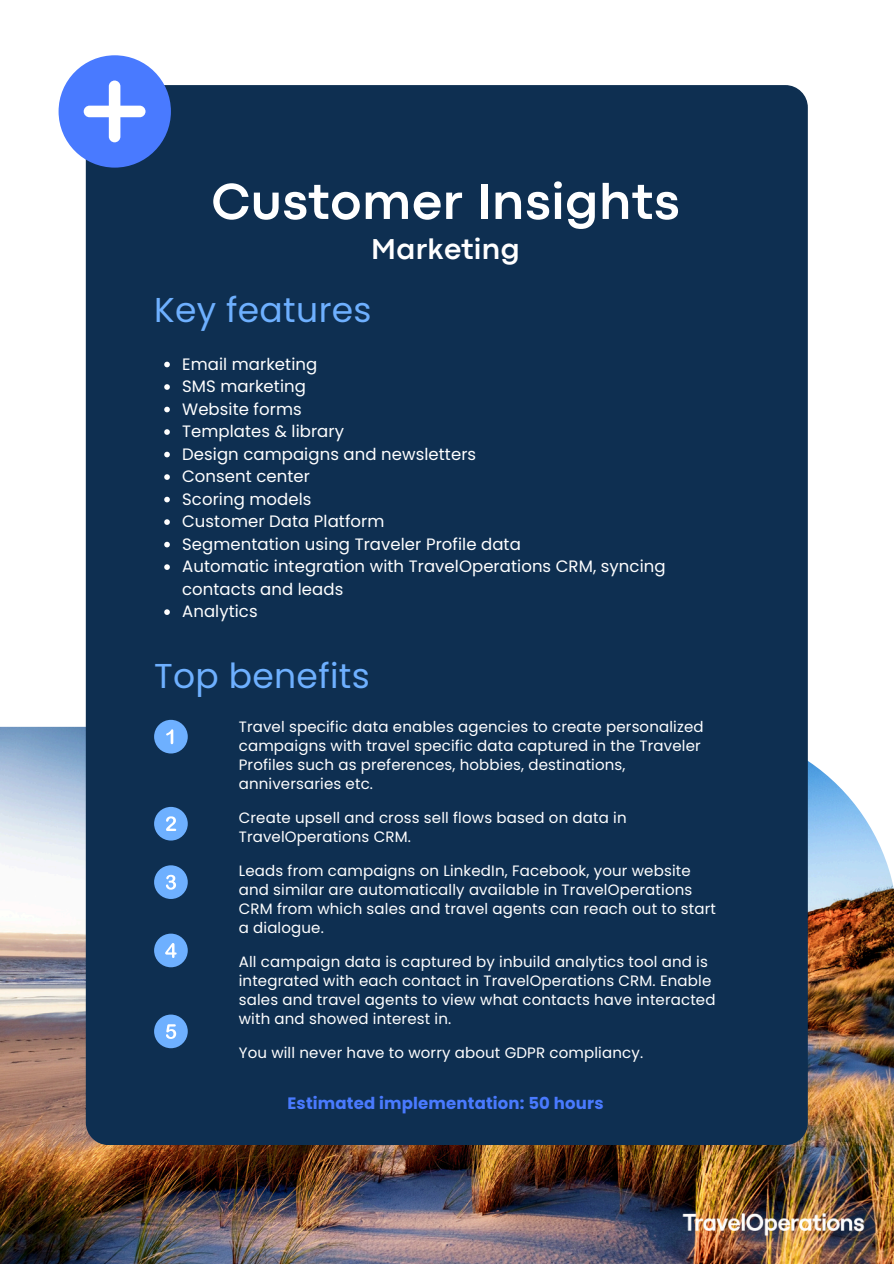
<style>
.page{position:relative;width:894px;height:1264px;background:#fff}
.page>*{position:absolute;margin:0;border:0;box-sizing:border-box;transform-origin:0 0}
.t1{font:700 52.5px "Codec Pro";letter-spacing:.01em;color:#fff}
.t2{font:34.5px "Poppins";letter-spacing:.01em;color:#6eb0ff}
.t3{font:700 30px "Codec Pro";letter-spacing:.01em;color:#fff}
.t4{font:16.5px/22.5px "Poppins";letter-spacing:.005em;color:#fff}
.t5{font:700 16.5px "Poppins";letter-spacing:.01em;color:#497aff}
.t6{font:15px/19.2px "Poppins";letter-spacing:.01em;color:#fff}
</style>
<div class="page">
<img style="left:0;top:929px;width:893px;height:334px">
<svg style="left:0;top:528px;width:893px;height:401px"></svg>
<div style="left:86px;top:85px;width:721px;height:1059px;background:#0e2f51;border-radius:22px"></div>
<div style="left:154px;top:719px;width:34px;height:34px;background:#6eb0ff;border-radius:50%"></div>
<svg style="left:166px;top:729px;width:7px;height:15px"></svg>
<div style="left:154px;top:806px;width:34px;height:34px;background:#6eb0ff;border-radius:50%"></div>
<svg style="left:166px;top:816px;width:10px;height:15px"></svg>
<div style="left:154px;top:865px;width:34px;height:34px;background:#6eb0ff;border-radius:50%"></div>
<svg style="left:166px;top:874px;width:10px;height:15px"></svg>
<div style="left:154px;top:933px;width:34px;height:34px;background:#6eb0ff;border-radius:50%"></div>
<svg style="left:165px;top:943px;width:11px;height:15px"></svg>
<div style="left:154px;top:1014px;width:34px;height:34px;background:#6eb0ff;border-radius:50%"></div>
<svg style="left:166px;top:1024px;width:10px;height:14px"></svg>
<div style="left:59px;top:55px;width:112px;height:113px;background:#497aff;border-radius:50%"></div>
<svg style="left:84px;top:80px;width:61px;height:62px"></svg>
<img style="left:662px;top:1197px;width:218px;height:47px">
<svg style="left:164px;top:362px;width:6px;height:5px"></svg>
<svg style="left:164px;top:384px;width:6px;height:6px"></svg>
<svg style="left:164px;top:407px;width:6px;height:5px"></svg>
<svg style="left:164px;top:429px;width:6px;height:6px"></svg>
<svg style="left:164px;top:452px;width:6px;height:5px"></svg>
<svg style="left:164px;top:474px;width:6px;height:6px"></svg>
<svg style="left:164px;top:497px;width:6px;height:5px"></svg>
<svg style="left:164px;top:519px;width:6px;height:6px"></svg>
<svg style="left:164px;top:542px;width:6px;height:5px"></svg>
<svg style="left:164px;top:564px;width:6px;height:6px"></svg>
<svg style="left:164px;top:609px;width:6px;height:6px"></svg>
<h3 class="t1" style="left:211px;top:183px;width:469px">Customer Insights</h3>
<p class="t3" style="left:371px;top:239px;width:150px">Marketing</p>
<p class="t2" style="left:154px;top:286px;width:219px">Key features</p>
<p class="t4" style="left:182px;top:352px;width:137px">Email marketing</p>
<p class="t4" style="left:182px;top:375px;width:125px">SMS marketing</p>
<p class="t4" style="left:182px;top:397px;width:121px">Website forms</p>
<p class="t4" style="left:182px;top:420px;width:163px">Templates &amp; library</p>
<p class="t4" style="left:182px;top:442px;width:295px">Design campaigns and newsletters</p>
<p class="t4" style="left:182px;top:465px;width:129px">Consent center</p>
<p class="t4" style="left:182px;top:487px;width:131px">Scoring models</p>
<h2 class="t4" style="left:182px;top:510px;width:204px">Customer Data Platform</h2>
<p class="t4" style="left:182px;top:532px;width:340px">Segmentation using Traveler Profile data</p>
<p class="t4" style="left:182px;top:555px;width:485px">Automatic integration with TravelOperations CRM, syncing contacts and leads</p>
<p class="t4" style="left:182px;top:600px;width:77px">Analytics</p>
<p class="t2" style="left:154px;top:652px;width:217px">Top benefits</p>
<h2 class="t6" style="left:239px;top:717px;width:466px">Travel specific data enables agencies to create personalized campaigns with travel specific data captured in the Traveler Profiles such as preferences, hobbies, destinations, anniversaries etc.</h2>
<p class="t6" style="left:239px;top:808px;width:389px">Create upsell and cross sell flows based on data in<br>TravelOperations CRM.</p>
<p class="t6" style="left:239px;top:861px;width:478px">Leads from campaigns on LinkedIn, Facebook, your website and similar are automatically available in TravelOperations CRM from which sales and travel agents can reach out to start a dialogue.</p>
<p class="t6" style="left:239px;top:952px;width:478px">All campaign data is captured by inbuild analytics tool and is integrated with each contact in TravelOperations CRM. Enable sales and travel agents to view what contacts have interacted with and showed interest in.</p>
<p class="t6" style="left:239px;top:1043px;width:406px">You will never have to worry about GDPR compliancy.</p>
<p class="t5" style="left:287px;top:1091px;width:317px">Estimated implementation: 50 hours</p>
</div>
